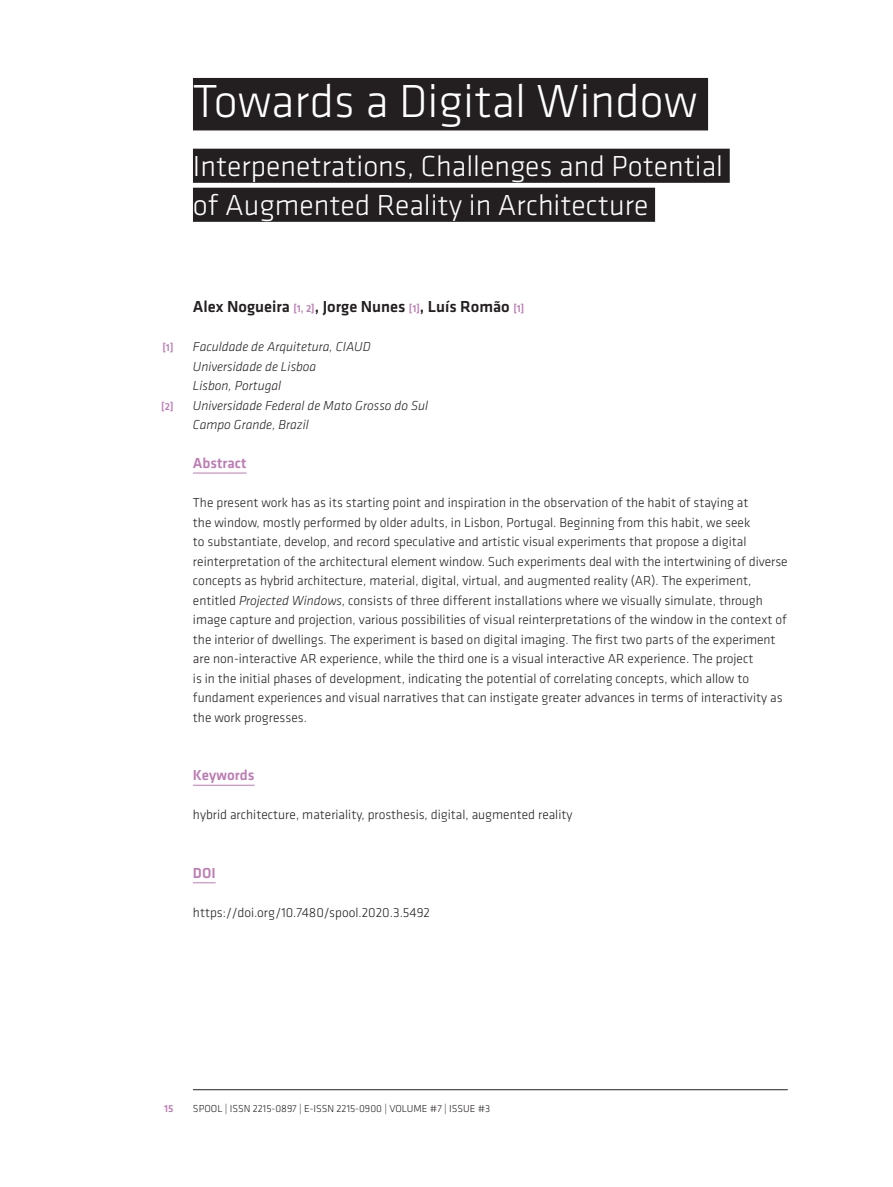
<style>
.page{position:relative;width:893px;height:1187px;background:#fff}
.page>*{position:absolute;margin:0;border:0;box-sizing:border-box;transform-origin:0 0}
.t1{font:300 48px "Klavika";color:#fff}
.t2{font:300 30px/39px "Klavika";color:#fff}
.t3{font:500 16.5px "Klavika";color:#231f20}
.t4{font:500 15px "Klavika";color:#bd7bb4}
.t5{font:300 13.5px/19.5px "Klavika";color:#231f20}
.t6{font:italic 300 13.5px/19.5px "Klavika";color:#231f20}
.t7{font:300 10.5px "Klavika";color:#231f20}
.t8{font:500 10.5px "Klavika";color:#bd7bb4}
.s1{font-size:10.5px;color:#bd7bb4}
.s2{font-style:italic}
</style>
<div class="page">
<hr style="left:193px;top:1089px;width:595px;height:1px;background:#231f20">
<div style="left:193px;top:78px;width:515px;height:52px;background:#231f20"></div>
<div style="left:193px;top:149px;width:537px;height:34px;background:#231f20"></div>
<div style="left:193px;top:188px;width:462px;height:34px;background:#231f20"></div>
<hr style="left:193px;top:473px;width:54px;height:1px;background:#bd7bb4">
<hr style="left:193px;top:785px;width:62px;height:1px;background:#bd7bb4">
<svg style="left:193px;top:882px;width:23px;height:1px"></svg>
<h1 class="t1" style="left:193px;top:75px;width:506px">Towards a Digital Window</h1>
<h2 class="t2" style="left:193px;top:147px;width:532px">Interpenetrations, Challenges and Potential of Augmented Reality in Architecture</h2>
<p class="t3" style="left:193px;top:297px;width:333px">Alex Nogueira <span class="s1">[1, 2]</span>, Jorge Nunes <span class="s1">[1]</span>, Luís Romão <span class="s1">[1]</span></p>
<p class="t8" style="left:163px;top:342px;width:12px">[1]</p>
<p class="t6" style="left:193px;top:337px;width:179px">Faculdade de Arquitetura, CIAUD<br>Universidade de Lisboa<br>Lisbon, Portugal</p>
<p class="t8" style="left:161px;top:400px;width:14px">[2]</p>
<p class="t6" style="left:193px;top:395px;width:237px">Universidade Federal de Mato Grosso do Sul<br>Campo Grande, Brazil</p>
<p class="t4" style="left:193px;top:455px;width:55px">Abstract</p>
<p class="t5" style="left:193px;top:493px;width:596px">The present work has as its starting point and inspiration in the observation of the habit of staying at<br>the window, mostly performed by older adults, in Lisbon, Portugal. Beginning from this habit, we seek<br>to substantiate, develop, and record speculative and artistic visual experiments that propose a digital reinterpretation of the architectural element window. Such experiments deal with the intertwining of diverse concepts as hybrid architecture, material, digital, virtual, and augmented reality (AR). The experiment, entitled <span class="s2">Projected Windows</span>, consists of three different installations where we visually simulate, through image capture and projection, various possibilities of visual reinterpretations of the window in the context of the interior of dwellings. The experiment is based on digital imaging. The first two parts of the experiment are non-interactive AR experience, while the third one is a visual interactive AR experience. The project<br>is in the initial phases of development, indicating the potential of correlating concepts, which allow to fundament experiences and visual narratives that can instigate greater advances in terms of interactivity as the work progresses.</p>
<p class="t4" style="left:193px;top:767px;width:63px">Keywords</p>
<p class="t5" style="left:193px;top:805px;width:381px">hybrid architecture, materiality, prosthesis, digital, augmented reality</p>
<p class="t4" style="left:193px;top:864px;width:24px">DOI</p>
<p class="t5" style="left:193px;top:902px;width:239px">https://doi.org/10.7480/spool.2020.3.5492</p>
<p class="t8" style="left:164px;top:1102px;width:11px">15</p>
<p class="t7" style="left:193px;top:1102px;width:299px">SPOOL | ISSN 2215-0897 | E-ISSN 2215-0900 | VOLUME #7 | ISSUE #3</p>
</div>
